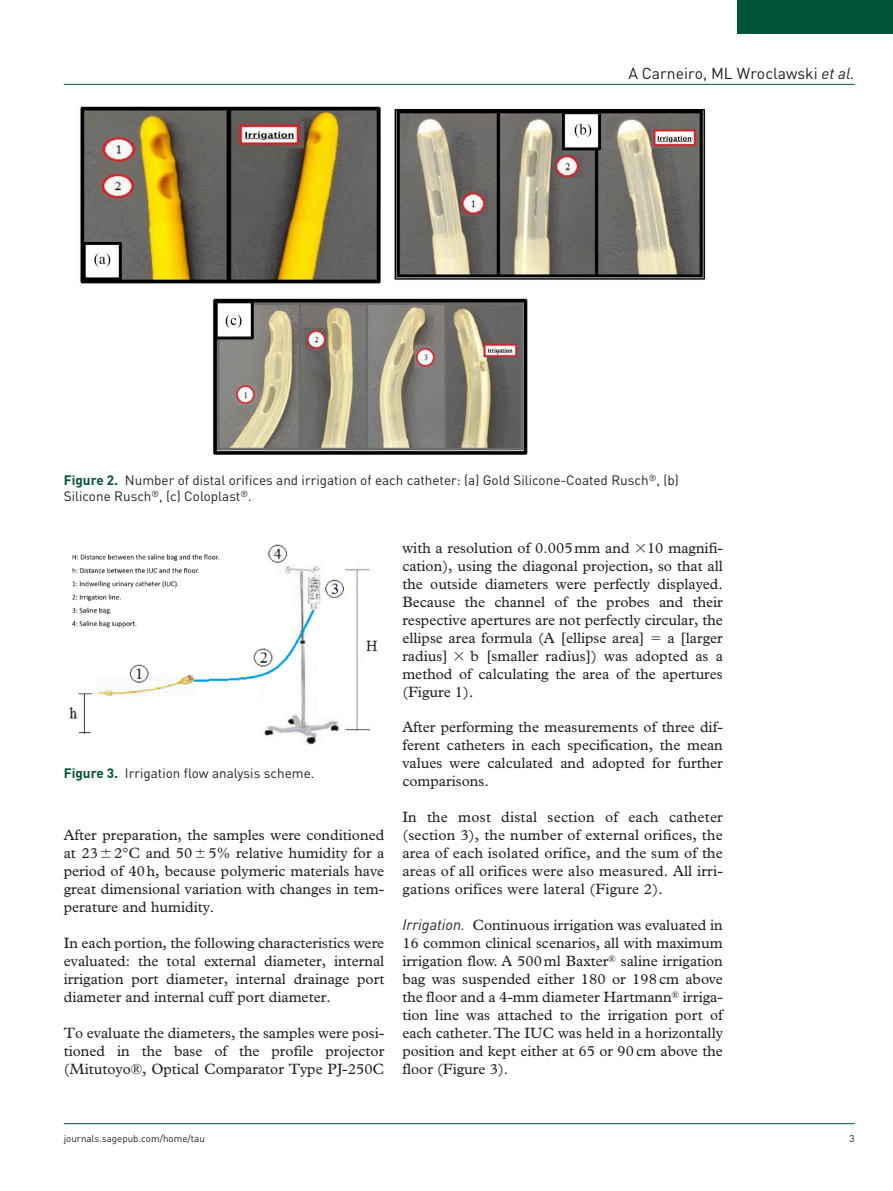
<style>
.page{position:relative;width:893px;height:1191px;background:#fff}
.page>*{position:absolute;margin:0;border:0;box-sizing:border-box;transform-origin:0 0}
.t1{font:15.75px "DIN";color:#231f20}
.t2{font:15px/18px "Plantin Std";color:#231f20;text-align:justify}
.t3{font:13.5px/15.8px "DIN";color:#231f20}
.t4{font:9.75px "DIN";color:#231f20}
.s1{font-style:italic}
.s2{font-weight:700;color:#015436}
.s3{font-family:"DIN";font-style:italic}
</style>
<div class="page">
<hr style="left:64px;top:84px;width:791px;height:1px;background:#015436">
<hr style="left:64px;top:1123px;width:791px;height:1px;background:#015436">
<div style="left:738px;top:0;width:155px;height:34px;background:#015436"></div>
<img style="left:80px;top:106px;width:626px;height:349px">
<img style="left:69px;top:545px;width:309px;height:199px">
<p class="t1" style="left:628px;top:63px;width:228px">A Carneiro, ML Wroclawski <span class="s1">et al.</span></p>
<p class="t3" style="left:64px;top:472px;width:616px"><span class="s2">Figure 2.</span> Number of distal orifices and irrigation of each catheter: (a) Gold Silicone-Coated Rusch<sup>®</sup>, (b)<br>Silicone Rusch<sup>®</sup>, (c) Coloplast<sup>®</sup>.</p>
<p class="t3" style="left:64px;top:765px;width:252px"><span class="s2">Figure 3.</span> Irrigation flow analysis scheme.</p>
<p class="t2" style="left:64px;top:826px;width:322px">After preparation, the samples were conditioned at 23 2°C and 50 5% relative humidity for a period of 40h, because polymeric materials have great dimensional variation with changes in tem&shy;perature and humidity.</p>
<p class="t2" style="left:64px;top:934px;width:322px">In each portion, the following characteristics were evaluated: the total external diameter, internal irrigation port diameter, internal drainage port diameter and internal cuff port diameter.</p>
<p class="t2" style="left:64px;top:1024px;width:322px">To evaluate the diameters, the samples were posi&shy;tioned in the base of the profile projector (Mitutoyo®, Optical Comparator Type PJ-250C</p>
<p class="t2" style="left:402px;top:539px;width:322px">with a resolution of 0.005mm and 10 magnifi&shy;cation), using the diagonal projection, so that all the outside diameters were perfectly displayed.<br>Because the channel of the probes and their respective apertures are not perfectly circular, the ellipse area formula (A [ellipse area]</p>
<p class="t2" style="left:667px;top:629px;width:57px">a [larger</p>
<p class="t2" style="left:402px;top:647px;width:322px;text-indent:68px">b [smaller radius]) was adopted as a method of calculating the area of the apertures (Figure 1).</p>
<p class="t2" style="left:402px;top:718px;width:322px">After performing the measurements of three dif&shy;ferent catheters in each specification, the mean values were calculated and adopted for further comparisons.</p>
<p class="t2" style="left:402px;top:808px;width:322px">In the most distal section of each catheter (section 3), the number of external orifices, the area of each isolated orifice, and the sum of the areas of all orifices were also measured. All irri&shy;gations orifices were lateral (Figure 2).</p>
<p class="t2" style="left:402px;top:916px;width:322px"><span class="s3">Irrigation.</span> Continuous irrigation was evaluated in 16 common clinical scenarios, all with maximum irrigation flow. A 500ml Baxter<sup>®</sup> saline irrigation bag was suspended either 180 or 198cm above the floor and a 4-mm diameter Hartmann<sup>®</sup> irriga&shy;tion line was attached to the irrigation port of each catheter. The IUC was held in a horizontally position and kept either at 65 or 90cm above the floor (Figure 3).</p>
<p class="t2" style="left:402px;top:647px;width:47px">radius]</p>
<p class="t4" style="left:64px;top:1132px;width:143px">journals.sagepub.com/home/tau</p>
<p class="t4" style="left:850px;top:1132px;width:7px">3</p>
</div>
